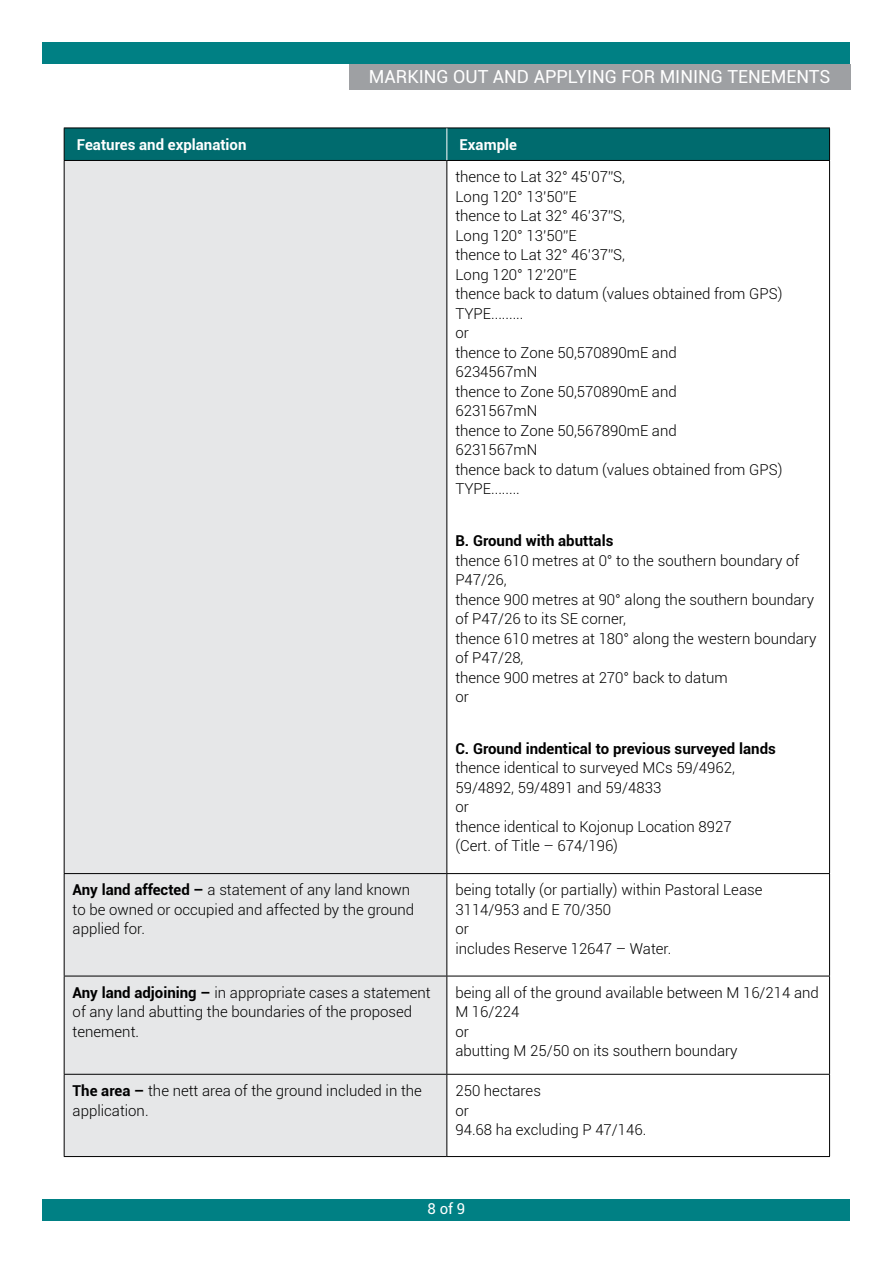
<style>
.page{position:relative;width:893px;height:1263px;background:#fff}
.page>*{position:absolute;margin:0;border:0;box-sizing:border-box;transform-origin:0 0}
.t1{font:18px "Roboto";color:#fff}
.t2{font:300 15px/19.5px "Roboto";color:#000}
.t3{font:700 15px "Roboto";color:#fff}
.t4{font:15px "Roboto";color:#fff}
.s1{font-weight:700}
</style>
<div class="page">
<div style="left:43px;top:43px;width:807px;height:21px;background:#008084"></div>
<div style="left:349px;top:64px;width:501px;height:25px;background:#9d9fa2"></div>
<div style="left:43px;top:1199px;width:807px;height:21px;background:#008084"></div>
<div style="left:65px;top:129px;width:764px;height:31px;background:#006b6e"></div>
<div style="left:65px;top:161px;width:381px;height:995px;background:#e6e7e8"></div>
<hr style="left:64px;top:128px;width:383px;height:1px;background:#000">
<hr style="left:64px;top:128px;width:1px;height:32px;background:#000">
<hr style="left:447px;top:128px;width:383px;height:1px;background:#000">
<hr style="left:829px;top:128px;width:1px;height:32px;background:#000">
<hr style="left:64px;top:160px;width:383px;height:1px;background:#000">
<hr style="left:447px;top:160px;width:383px;height:1px;background:#000">
<hr style="left:64px;top:161px;width:1px;height:712px;background:#000">
<hr style="left:446px;top:161px;width:1px;height:712px;background:#000">
<hr style="left:829px;top:161px;width:1px;height:712px;background:#000">
<hr style="left:64px;top:873px;width:383px;height:1px;background:#000">
<hr style="left:64px;top:874px;width:1px;height:102px;background:#000">
<hr style="left:447px;top:873px;width:383px;height:1px;background:#000">
<hr style="left:446px;top:874px;width:1px;height:102px;background:#000">
<hr style="left:829px;top:874px;width:1px;height:102px;background:#000">
<hr style="left:64px;top:976px;width:383px;height:1px;background:#000">
<hr style="left:64px;top:976px;width:1px;height:98px;background:#000">
<hr style="left:447px;top:976px;width:383px;height:1px;background:#000">
<hr style="left:446px;top:976px;width:1px;height:98px;background:#000">
<hr style="left:829px;top:976px;width:1px;height:98px;background:#000">
<hr style="left:64px;top:1074px;width:383px;height:1px;background:#000">
<hr style="left:64px;top:1075px;width:1px;height:81px;background:#000">
<hr style="left:447px;top:1074px;width:383px;height:1px;background:#000">
<hr style="left:446px;top:1075px;width:1px;height:81px;background:#000">
<hr style="left:829px;top:1075px;width:1px;height:81px;background:#000">
<hr style="left:64px;top:1156px;width:383px;height:1px;background:#000">
<hr style="left:447px;top:1156px;width:383px;height:1px;background:#000">
<hr style="left:446px;top:128px;width:1px;height:32px;background:#fff">
<p class="t1" style="left:369px;top:64px;width:463px">MARKING OUT AND APPLYING FOR MINING TENEMENTS</p>
<p class="t3" style="left:77px;top:134px;width:171px">Features and explanation</p>
<p class="t3" style="left:460px;top:134px;width:59px">Example</p>
<p class="t2" style="left:455px;top:167px;width:329px">thence to Lat 32° 45’07”S,<br>Long 120° 13’50”E<br>thence to Lat 32° 46’37”S,<br>Long 120° 13’50”E<br>thence to Lat 32° 46’37”S,<br>Long 120° 12’20”E<br>thence back to datum (values obtained from GPS)<br>TYPE.........<br>or<br>thence to Zone 50,570890mE and<br>6234567mN<br>thence to Zone 50,570890mE and<br>6231567mN<br>thence to Zone 50,567890mE and<br>6231567mN<br>thence back to datum (values obtained from GPS)<br>TYPE........</p>
<p class="t2" style="left:455px;top:531px;width:363px"><span class="s1">B. Ground with abuttals<br></span>thence 610 metres at 0° to the southern boundary of<br>P47/26,<br>thence 900 metres at 90° along the southern boundary of P47/26 to its SE corner,<br>thence 610 metres at 180° along the western boundary of P47/28,<br>thence 900 metres at 270° back to datum<br>or</p>
<p class="t2" style="left:455px;top:738px;width:322px"><span class="s1">C. Ground indentical to previous surveyed lands </span>thence identical to surveyed MCs 59/4962,<br>59/4892, 59/4891 and 59/4833<br>or<br>thence identical to Kojonup Location 8927<br>(Cert. of Title – 674/196)</p>
<p class="t2" style="left:73px;top:880px;width:343px"><span class="s1">Any land affected –</span> a statement of any land known to be owned or occupied and affected by the ground applied for.</p>
<p class="t2" style="left:455px;top:880px;width:309px">being totally (or partially) within Pastoral Lease<br>3114/953 and E 70/350<br>or<br>includes Reserve 12647 – Water.</p>
<p class="t2" style="left:73px;top:982px;width:359px"><span class="s1">Any land adjoining –</span> in appropriate cases a statement of any land abutting the boundaries of the proposed tenement.</p>
<p class="t2" style="left:455px;top:982px;width:365px">being all of the ground available between M 16/214 and<br>M 16/224<br>or<br>abutting M 25/50 on its southern boundary</p>
<p class="t2" style="left:73px;top:1080px;width:351px"><span class="s1">The area –</span> the nett area of the ground included in the application.</p>
<p class="t2" style="left:455px;top:1080px;width:193px">250 hectares<br>or<br>94.68 ha excluding P 47/146.</p>
<p class="t4" style="left:428px;top:1198px;width:39px">8 of 9</p>
</div>
